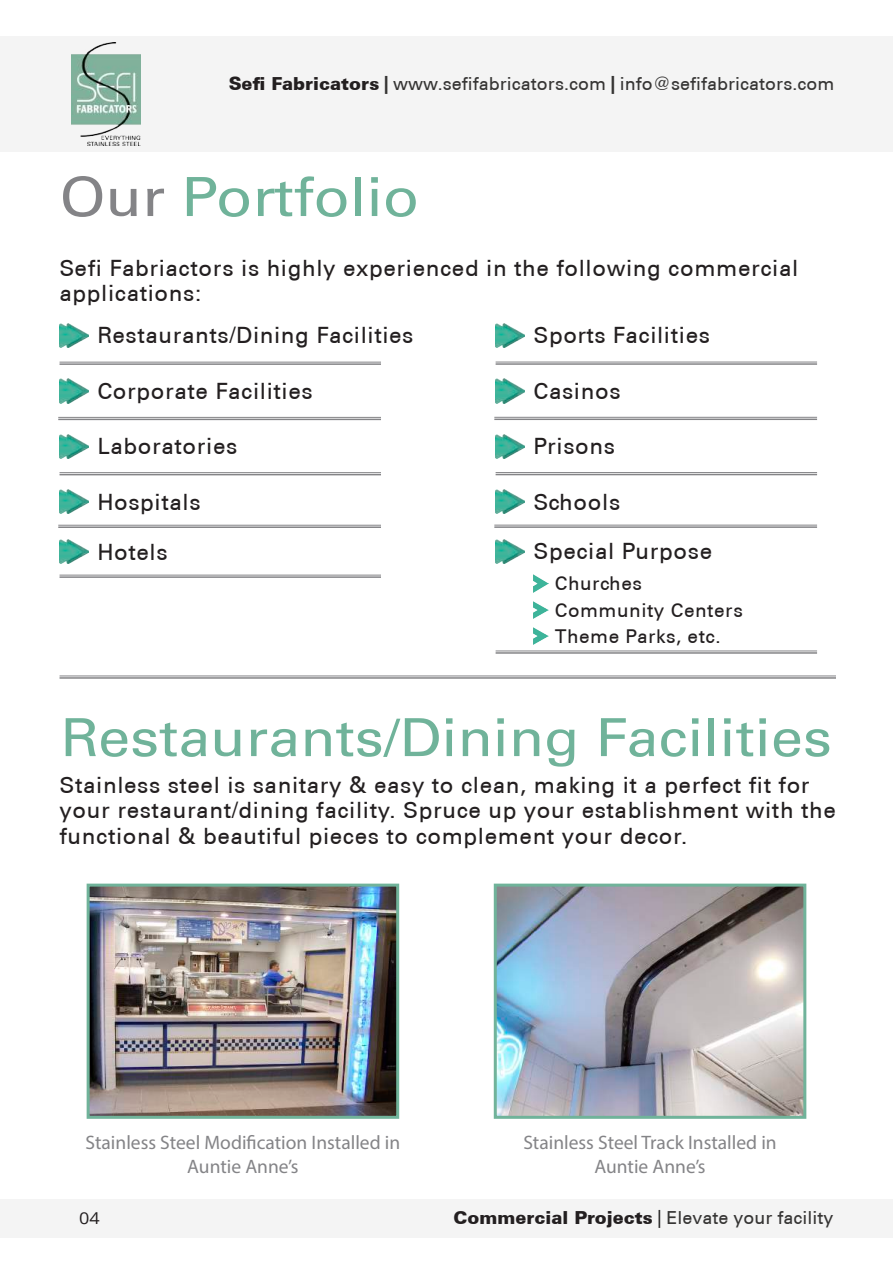
<style>
.page{position:relative;width:893px;height:1263px;background:#fff}
.page>*{position:absolute;margin:0;border:0;box-sizing:border-box;transform-origin:0 0}
.t1{font:500 54px "Univers CE";color:#70b39a;scale:1.1 1}
.t2{font:500 52.5px "Univers CE";color:#70b39a;scale:1.1 1}
.t3{font:500 22.5px/25.5px "Univers CE";letter-spacing:.025em;color:#231f20}
.t4{font:19.5px/23.4px "Myriad Pro";color:#848487;text-align:center}
.t5{font:500 19.05px/26.4px "Univers CE";letter-spacing:.025em;color:#231f20}
.t6{font:500 18px "Univers CE";color:#363534}
.t7{font:16.35px "Open Sans";color:#231f20;scale:1.1 1}
.s1{font-weight:900;color:#231f20}
.s2{font-weight:700}
.s3{color:#848487}
.s4{color:#242322}
</style>
<div class="page">
<div style="left:0;top:36px;width:893px;height:115px;background:#f4f4f4"></div>
<div style="left:0;top:1199px;width:893px;height:38px;background:#f4f4f4"></div>
<img style="left:72px;top:43px;width:69px;height:102px">
<hr style="left:60px;top:362px;width:321px;height:1px;background:#848487">
<hr style="left:60px;top:363px;width:321px;height:2px;background:#848487">
<hr style="left:496px;top:362px;width:321px;height:1px;background:#848487">
<hr style="left:496px;top:363px;width:321px;height:2px;background:#848487">
<hr style="left:60px;top:472px;width:321px;height:1px;background:#848487">
<hr style="left:60px;top:474px;width:321px;height:1px;background:#848487">
<hr style="left:496px;top:472px;width:321px;height:1px;background:#848487">
<hr style="left:496px;top:474px;width:321px;height:1px;background:#848487">
<hr style="left:60px;top:575px;width:321px;height:1px;background:#848487">
<hr style="left:60px;top:576px;width:321px;height:2px;background:#848487">
<hr style="left:496px;top:651px;width:321px;height:1px;background:#848487">
<hr style="left:496px;top:652px;width:321px;height:2px;background:#848487">
<hr style="left:58px;top:417px;width:323px;height:1px;background:#848487">
<hr style="left:58px;top:419px;width:323px;height:1px;background:#848487">
<hr style="left:494px;top:417px;width:323px;height:1px;background:#848487">
<hr style="left:494px;top:418px;width:323px;height:2px;background:#848487">
<hr style="left:58px;top:525px;width:323px;height:1px;background:#848487">
<hr style="left:58px;top:526px;width:323px;height:2px;background:#848487">
<hr style="left:494px;top:525px;width:323px;height:1px;background:#848487">
<hr style="left:494px;top:526px;width:323px;height:2px;background:#848487">
<hr style="left:60px;top:676px;width:776px;height:1px;background:#848487">
<hr style="left:60px;top:677px;width:776px;height:2px;background:#848487">
<img style="left:60px;top:323px;width:28px;height:24px">
<img style="left:496px;top:323px;width:28px;height:24px">
<img style="left:60px;top:379px;width:28px;height:24px">
<img style="left:496px;top:379px;width:28px;height:24px">
<img style="left:60px;top:434px;width:28px;height:24px">
<img style="left:496px;top:434px;width:28px;height:24px">
<img style="left:60px;top:489px;width:28px;height:25px">
<img style="left:496px;top:489px;width:28px;height:24px">
<img style="left:60px;top:539px;width:28px;height:24px">
<img style="left:496px;top:539px;width:28px;height:24px">
<img style="left:91px;top:888px;width:304px;height:227px">
<div style="left:87px;top:884px;width:312px;height:235px;border:3px solid #70b39a"></div>
<img style="left:498px;top:888px;width:304px;height:227px">
<div style="left:494px;top:884px;width:312px;height:235px;border:3px solid #70b39a"></div>
<img style="left:533px;top:575px;width:15px;height:17px">
<img style="left:533px;top:601px;width:15px;height:18px">
<img style="left:533px;top:627px;width:15px;height:18px">
<p class="t6" style="left:229px;top:73px;width:607px"><span class="s1">Sefi Fabricators</span> <span class="s2">|</span> www.sefifabricators.com <span class="s2">|</span> info@sefifabricators.com</p>
<h1 class="t1" style="left:60px;top:165px;width:329px"><span class="s3">Our</span> Portfolio</h1>
<p class="t3" style="left:60px;top:256px;width:740px">Sefi Fabriactors is highly experienced in the following commercial applications:</p>
<p class="t3" style="left:97px;top:323px;width:318px">Restaurants/Dining Facilities</p>
<p class="t3" style="left:533px;top:323px;width:178px">Sports Facilities</p>
<p class="t3" style="left:97px;top:379px;width:217px">Corporate Facilities</p>
<p class="t3" style="left:533px;top:379px;width:89px">Casinos</p>
<p class="t3" style="left:97px;top:434px;width:141px">Laboratories</p>
<p class="t3" style="left:533px;top:434px;width:83px">Prisons</p>
<p class="t3" style="left:97px;top:490px;width:105px">Hospitals</p>
<p class="t3" style="left:533px;top:489px;width:88px">Schools</p>
<p class="t3" style="left:97px;top:539px;width:72px">Hotels</p>
<p class="t3" style="left:533px;top:539px;width:180px">Special Purpose</p>
<p class="t5" style="left:555px;top:571px;width:190px">Churches<br>Community Centers<br>Theme Parks, etc.</p>
<h2 class="t2" style="left:61px;top:707px;width:702px">Restaurants/Dining Facilities</h2>
<p class="t3" style="left:60px;top:773px;width:778px">Stainless steel is sanitary &amp; easy to clean, making it a perfect fit for your restaurant/dining facility. Spruce up your establishment with the functional &amp; beautiful pieces to complement your decor.</p>
<p class="t4" style="left:86px;top:1131px;width:316px">Stainless Steel Modification Installed in<br>Auntie Anne’s</p>
<p class="t4" style="left:523px;top:1131px;width:255px">Stainless Steel Track Installed in<br>Auntie Anne’s</p>
<p class="t7" style="left:79px;top:1207px;width:20px">04</p>
<p class="t6" style="left:454px;top:1207px;width:381px"><span class="s1">Commercial Projects</span> <span class="s4">|</span> Elevate your facility</p>
</div>
